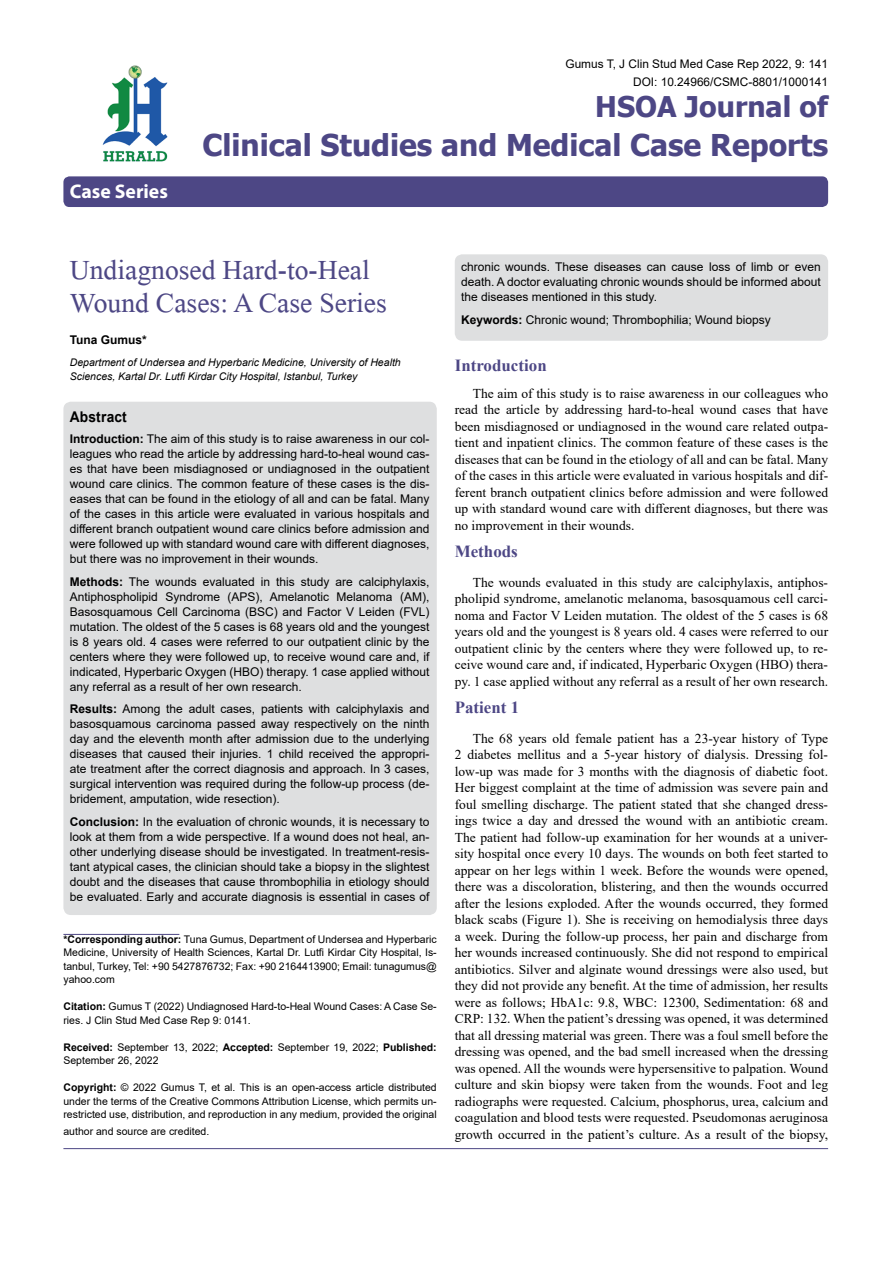
<style>
.page{position:relative;width:893px;height:1263px;background:#fff}
.page>*{position:absolute;margin:0;border:0;box-sizing:border-box;transform-origin:0 0}
.t1{font:41.25px/33px "Microsoft Himalaya";color:#4d4785}
.t2{font:700 30px "Tahoma";color:#4d4785}
.t3{font:700 28.5px "Tahoma";color:#4d4785}
.t4{font:700 19.8px "Myriad Hebrew";color:#fff}
.t5{font:700 16.95px "Times New Roman";color:#4d4785}
.t6{font:700 14.85px "Arial";letter-spacing:.015em;color:#000;scale:.93 1}
.t7{font:13.5px/16.5px "Times New Roman";color:#000;text-align:justify}
.t8{font:12px/15px "Arial";color:#000;text-align:justify}
.t9{font:700 12px "Arial";color:#000}
.t10{font:11.85px/18px "Arial";color:#000;text-align:right}
.t11{font:10.5px/13.5px "Arial";color:#000;text-align:justify}
.t12{font:italic 10.5px/13.5px "Arial";color:#000}
.s1{font-weight:700}
</style>
<div class="page">
<div style="left:63px;top:176px;width:765px;height:31px;background:#4d4785;border-radius:6px"></div>
<hr style="left:63px;top:934px;width:116px;height:1px;background:#4d4785">
<img style="left:102px;top:65px;width:66px;height:97px">
<hr style="left:63px;top:1148px;width:765px;height:1px;background:#4d4785">
<div style="left:63px;top:402px;width:374px;height:513px;background:#dedfe0;border-radius:8px"></div>
<div style="left:455px;top:254px;width:373px;height:87px;background:#dedfe0;border-radius:8px"></div>
<h3 class="t4" style="left:70px;top:180px;width:100px">Case Series</h3>
<p class="t10" style="left:565px;top:55px;width:264px">Gumus T, J Clin Stud Med Case Rep 2022, 9: 141<br>DOI: 10.24966/CSMC-8801/1000141</p>
<h3 class="t3" style="left:595px;top:87px;width:234px">HSOA Journal of</h3>
<h2 class="t2" style="left:202px;top:124px;width:627px">Clinical Studies and Medical Case Reports</h2>
<h1 class="t1" style="left:70px;top:248px;width:319px">Undiagnosed Hard-to-Heal<br>Wound Cases: A Case Series</h1>
<p class="t9" style="left:70px;top:331px;width:79px">Tuna Gumus*</p>
<p class="t12" style="left:70px;top:356px;width:332px">Department of Undersea and Hyperbaric Medicine, University of Health<br>Sciences, Kartal Dr. Lutfi Kirdar City Hospital, Istanbul, Turkey</p>
<p class="t6" style="left:70px;top:407px;width:63px">Abstract</p>
<p class="t8" style="left:70px;top:432px;width:361px"><span class="s1">Introduction:</span> The aim of this study is to raise awareness in our col&shy;leagues who read the article by addressing hard-to-heal wound cas&shy;es that have been misdiagnosed or undiagnosed in the outpatient wound care clinics. The common feature of these cases is the dis&shy;eases that can be found in the etiology of all and can be fatal. Many of the cases in this article were evaluated in various hospitals and different branch outpatient wound care clinics before admission and were followed up with standard wound care with different diagnoses, but there was no improvement in their wounds.</p>
<p class="t8" style="left:70px;top:574px;width:361px"><span class="s1">Methods:</span> The wounds evaluated in this study are calciphylaxis, Antiphospholipid Syndrome (APS), Amelanotic Melanoma (AM), Basosquamous Cell Carcinoma (BSC) and Factor V Leiden (FVL) mutation. The oldest of the 5 cases is 68 years old and the youngest is 8 years old. 4 cases were referred to our outpatient clinic by the centers where they were followed up, to receive wound care and, if indicated, Hyperbaric Oxygen (HBO) therapy. 1 case applied without any referral as a result of her own research.</p>
<p class="t8" style="left:70px;top:702px;width:361px"><span class="s1">Results:</span> Among the adult cases, patients with calciphylaxis and basosquamous carcinoma passed away respectively on the ninth day and the eleventh month after admission due to the underlying diseases that caused their injuries. 1 child received the appropri&shy;ate treatment after the correct diagnosis and approach. In 3 cases, surgical intervention was required during the follow-up process (de&shy;bridement, amputation, wide resection).</p>
<p class="t8" style="left:70px;top:814px;width:361px"><span class="s1">Conclusion:</span> In the evaluation of chronic wounds, it is necessary to look at them from a wide perspective. If a wound does not heal, an&shy;other underlying disease should be investigated. In treatment-resis&shy;tant atypical cases, the clinician should take a biopsy in the slightest doubt and the diseases that cause thrombophilia in etiology should be evaluated. Early and accurate diagnosis is essential in cases of</p>
<p class="t11" style="left:63px;top:932px;width:375px"><span class="s1">*Corresponding author:</span> Tuna Gumus, Department of Undersea and Hyperbaric Medicine, University of Health Sciences, Kartal Dr. Lutfi Kirdar City Hospital, Is&shy;tanbul, Turkey, Tel: +90 5427876732; Fax: +90 2164413900; Email: tunagumus@ yahoo.com</p>
<p class="t11" style="left:63px;top:999px;width:375px"><span class="s1">Citation:</span> Gumus T (2022) Undiagnosed Hard-to-Heal Wound Cases: A Case Se&shy;ries. J Clin Stud Med Case Rep 9: 0141.</p>
<p class="t11" style="left:63px;top:1040px;width:375px"><span class="s1">Received:</span> September 13, 2022; <span class="s1">Accepted:</span> September 19, 2022; <span class="s1">Published:<br></span>September 26, 2022</p>
<p class="t11" style="left:63px;top:1080px;width:375px"><span class="s1">Copyright:</span> © 2022 Gumus T, et al. This is an open-access article distributed under the terms of the Creative Commons Attribution License, which permits un&shy;restricted use, distribution, and reproduction in any medium, provided the original</p>
<p class="t11" style="left:63px;top:1124px;width:147px">author and source are credited.</p>
<p class="t8" style="left:461px;top:259px;width:361px">chronic wounds. These diseases can cause loss of limb or even death. A doctor evaluating chronic wounds should be informed about the diseases mentioned in this study.</p>
<p class="t8" style="left:461px;top:312px;width:311px"><span class="s1">Keywords:</span> Chronic wound; Thrombophilia; Wound biopsy</p>
<p class="t5" style="left:455px;top:353px;width:93px">Introduction</p>
<p class="t7" style="left:455px;top:385px;width:375px;text-indent:18px">The aim of this study is to raise awareness in our colleagues who read the article by addressing hard-to-heal wound cases that have been misdiagnosed or undiagnosed in the wound care related outpa&shy;tient and inpatient clinics. The common feature of these cases is the diseases that can be found in the etiology of all and can be fatal. Many of the cases in this article were evaluated in various hospitals and dif&shy;ferent branch outpatient clinics before admission and were followed up with standard wound care with different diagnoses, but there was no improvement in their wounds.</p>
<p class="t5" style="left:455px;top:539px;width:65px">Methods</p>
<p class="t7" style="left:455px;top:574px;width:375px;text-indent:18px">The wounds evaluated in this study are calciphylaxis, antiphos&shy;pholipid syndrome, amelanotic melanoma, basosquamous cell carci&shy;noma and Factor V Leiden mutation. The oldest of the 5 cases is 68 years old and the youngest is 8 years old. 4 cases were referred to our outpatient clinic by the centers where they were followed up, to re&shy;ceive wound care and, if indicated, Hyperbaric Oxygen (HBO) thera&shy;py. 1 case applied without any referral as a result of her own research.</p>
<p class="t5" style="left:455px;top:695px;width:66px">Patient 1</p>
<p class="t7" style="left:455px;top:730px;width:375px;text-indent:18px">The 68 years old female patient has a 23-year history of Type 2 diabetes mellitus and a 5-year history of dialysis. Dressing fol&shy;low-up was made for 3 months with the diagnosis of diabetic foot.<br>Her biggest complaint at the time of admission was severe pain and foul smelling discharge. The patient stated that she changed dress&shy;ings twice a day and dressed the wound with an antibiotic cream.<br>The patient had follow-up examination for her wounds at a univer&shy;sity hospital once every 10 days. The wounds on both feet started to appear on her legs within 1 week. Before the wounds were opened, there was a discoloration, blistering, and then the wounds occurred after the lesions exploded. After the wounds occurred, they formed black scabs (Figure 1). She is receiving on hemodialysis three days a week. During the follow-up process, her pain and discharge from her wounds increased continuously. She did not respond to empirical antibiotics. Silver and alginate wound dressings were also used, but they did not provide any benefit. At the time of admission, her results were as follows; HbA1c: 9.8, WBC: 12300, Sedimentation: 68 and CRP: 132. When the patient’s dressing was opened, it was determined that all dressing material was green. There was a foul smell before the dressing was opened, and the bad smell increased when the dressing was opened. All the wounds were hypersensitive to palpation. Wound culture and skin biopsy were taken from the wounds. Foot and leg radiographs were requested. Calcium, phosphorus, urea, calcium and coagulation and blood tests were requested. Pseudomonas aeruginosa growth occurred in the patient’s culture. As a result of the biopsy,</p>
</div>
